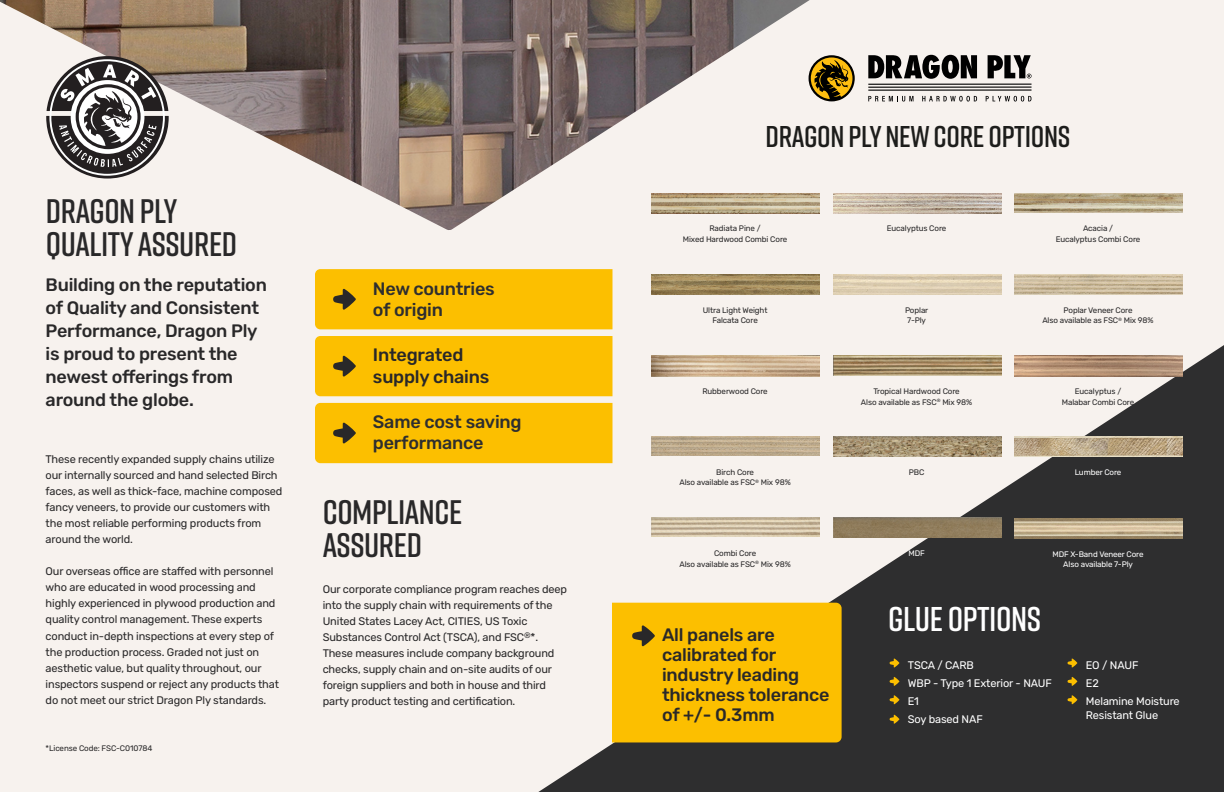
<style>
.page{position:relative;width:1224px;height:792px;background:#f7f2ee}
.page>*{position:absolute;margin:0;border:0;box-sizing:border-box;transform-origin:0 0}
.t1{font:600 34.3px "Rift";letter-spacing:-.01em;color:#fff}
.t2{font:600 34px/32.9px "Rift";letter-spacing:-.01em;color:#292829}
.t3{font:600 30px "Rift";letter-spacing:-.01em;color:#1d1d1b}
.t4{font:500 18px/23px "Rubik";letter-spacing:-.01em;color:#292829}
.t5{font:500 18px/21px "Rubik";letter-spacing:-.01em;color:#2e2e2f}
.t6{font:11px/16px "Rubik";letter-spacing:-.01em;color:#292829}
.t7{font:11px/18px "Rubik";letter-spacing:-.01em;color:#fff}
.t8{font:8px/10.7px "Rubik";letter-spacing:-.01em;color:#292829;text-align:center}
.t9{font:8px/10.7px "Rubik";letter-spacing:-.01em;color:#fff;text-align:center}
</style>
<div class="page">
<svg style="left:538px;top:345px;width:686px;height:447px;fill:#2e2e2f"></svg>
<div style="left:315px;top:269px;width:297px;height:60px;background:#fcbf00"></div>
<div style="left:315px;top:336px;width:297px;height:60px;background:#fcbf00"></div>
<div style="left:315px;top:403px;width:297px;height:60px;background:#fcbf00"></div>
<img style="left:810px;top:193px;width:10px;height:20px">
<img style="left:652px;top:274px;width:168px;height:21px">
<img style="left:833px;top:356px;width:168px;height:20px">
<img style="left:652px;top:356px;width:168px;height:20px">
<img style="left:1015px;top:356px;width:168px;height:20px">
<img style="left:1015px;top:436px;width:168px;height:21px">
<img style="left:833px;top:193px;width:168px;height:20px">
<img style="left:833px;top:274px;width:168px;height:20px">
<img style="left:652px;top:436px;width:168px;height:20px">
<img style="left:652px;top:518px;width:168px;height:19px">
<img style="left:1015px;top:518px;width:168px;height:20px">
<img style="left:1015px;top:193px;width:168px;height:20px">
<img style="left:1015px;top:274px;width:168px;height:20px">
<img style="left:833px;top:436px;width:168px;height:21px">
<img style="left:833px;top:518px;width:168px;height:20px">
<svg style="left:890px;top:659px;width:9px;height:9px"></svg>
<svg style="left:890px;top:695px;width:9px;height:9px"></svg>
<svg style="left:1067px;top:695px;width:10px;height:9px"></svg>
<svg style="left:890px;top:677px;width:9px;height:9px"></svg>
<svg style="left:1067px;top:677px;width:10px;height:9px"></svg>
<svg style="left:890px;top:715px;width:9px;height:9px"></svg>
<svg style="left:1067px;top:659px;width:10px;height:9px"></svg>
<img style="left:0;top:0;width:810px;height:230px">
<div style="left:612px;top:603px;width:230px;height:139px;background:#fcbf00"></div>
<svg style="left:46px;top:56px;width:123px;height:123px"></svg>
<svg style="left:868px;top:55px;width:109px;height:24px"></svg>
<svg style="left:868px;top:96px;width:46px;height:6px"></svg>
<svg style="left:922px;top:96px;width:55px;height:6px"></svg>
<svg style="left:986px;top:96px;width:45px;height:6px"></svg>
<hr style="left:868px;top:84px;width:164px;height:1px;background:#000">
<hr style="left:868px;top:87px;width:164px;height:1px;background:#000">
<hr style="left:868px;top:89px;width:164px;height:2px;background:#000">
<svg style="left:988px;top:55px;width:44px;height:23px"></svg>
<svg style="left:809px;top:55px;width:46px;height:46px"></svg>
<h2 class="t2" style="left:46px;top:193px;width:193px">DRAGON PLY<br>QUALITY ASSURED</h2>
<h3 class="t4" style="left:46px;top:274px;width:223px">Building on the reputation of Quality and Consistent<br>Performance, Dragon Ply is proud to present the newest offerings from around the globe.</h3>
<p class="t6" style="left:46px;top:452px;width:238px">These recently expanded supply chains utilize our internally sourced and hand selected Birch faces, as well as thick-face, machine composed fancy veneers, to provide our customers with the most reliable performing products from around the world.</p>
<p class="t6" style="left:46px;top:564px;width:235px">Our overseas office are staffed with personnel who are educated in wood processing and highly experienced in plywood production and quality control management. These experts conduct in-depth inspections at every step of the production process. Graded not just on aesthetic value, but quality throughout, our inspectors suspend or reject any products that do not meet our strict Dragon Ply standards.</p>
<p class="t8" style="left:46px;top:743px;width:108px">*License Code: FSC-C010784</p>
<h3 class="t5" style="left:373px;top:278px;width:123px">New countries of origin</h3>
<h3 class="t4" style="left:373px;top:345px;width:118px;line-height:21px">Integrated supply chains</h3>
<h3 class="t5" style="left:373px;top:412px;width:150px">Same cost saving performance</h3>
<h2 class="t2" style="left:323px;top:495px;width:141px">COMPLIANCE<br>ASSURED</h2>
<p class="t6" style="left:323px;top:582px;width:246px">Our corporate compliance program reaches deep into the supply chain with requirements of the United States Lacey Act, CITIES, US Toxic Substances Control Act (TSCA), and FSC<sup>®</sup>*.<br>These measures include company background checks, supply chain and on-site audits of our foreign suppliers and both in house and third party product testing and certification.</p>
<h3 class="t3" style="left:766px;top:115px;width:306px">DRAGON PLY NEW CORE OPTIONS</h3>
<p class="t8" style="left:683px;top:224px;width:106px">Radiata Pine /<br>Mixed Hardwood Combi Core</p>
<p class="t8" style="left:703px;top:305px;width:66px">Ultra Light Weight<br>Falcata Core</p>
<p class="t8" style="left:887px;top:224px;width:61px">Eucalyptus Core</p>
<p class="t8" style="left:905px;top:305px;width:25px;text-align:left">Poplar<br>7-Ply</p>
<p class="t8" style="left:1056px;top:224px;width:86px">Acacia /<br>Eucalyptus Combi Core</p>
<p class="t8" style="left:1042px;top:305px;width:113px">Poplar Veneer Core<br>Also available as FSC<sup>®</sup> Mix 98%</p>
<p class="t8" style="left:702px;top:386px;width:67px">Rubberwood Core</p>
<p class="t8" style="left:1062px;top:386px;width:74px">Eucalyptus /<br>Malabar Combi Core</p>
<p class="t8" style="left:861px;top:386px;width:113px">Tropical Hardwood Core<br>Also available as FSC<sup>®</sup> Mix 98%</p>
<p class="t8" style="left:679px;top:467px;width:113px">Birch Core<br>Also available as FSC<sup>®</sup> Mix 98%</p>
<p class="t8" style="left:909px;top:467px;width:17px">PBC</p>
<p class="t9" style="left:1075px;top:467px;width:48px">Lumber Core</p>
<p class="t8" style="left:679px;top:548px;width:113px">Combi Core<br>Also available as FSC<sup>®</sup> Mix 98%</p>
<p class="t9" style="left:1052px;top:549px;width:93px">MDF X-Band Veneer Core<br>Also available 7-Ply</p>
<p class="t9" style="left:908px;top:548px;width:18px">MDF</p>
<h3 class="t4" style="left:662px;top:625px;width:169px;line-height:20px">All panels are calibrated for industry leading thickness tolerance of +/- 0.3mm</h3>
<h1 class="t1" style="left:888px;top:594px;width:155px">GLUE OPTIONS</h1>
<p class="t7" style="left:908px;top:656px;width:146px">TSCA / CARB<br>WBP - Type 1 Exterior - NAUF<br>E1<br>Soy based NAF</p>
<p class="t7" style="left:1086px;top:656px;width:95px">EO / NAUF<br>E2<br>Melamine Moisture</p>
<p class="t7" style="left:1086px;top:706px;width:74px">Resistant Glue</p>
</div>
